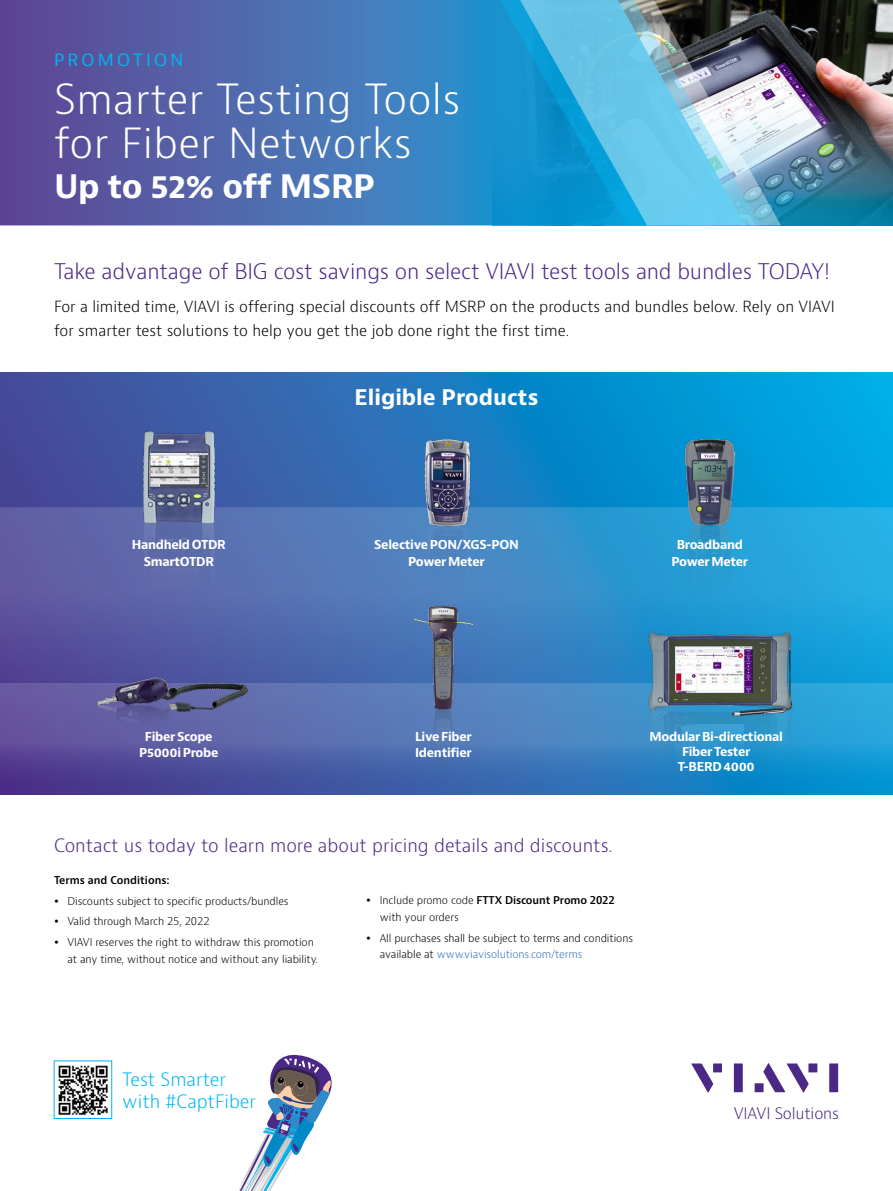
<style>
.page{position:relative;width:893px;height:1191px;background:#fff}
.page>*{position:absolute;margin:0;border:0;box-sizing:border-box;transform-origin:0 0}
.t1{font:300 40.5px/43.5px "Bernino Sans";letter-spacing:.01em;color:#fff}
.t2{font:700 31.5px "Bernino Sans";letter-spacing:-.015em;color:#fff}
.t3{font:300 21px "Bernino Sans";letter-spacing:-.01em;color:#4b2885}
.t4{font:700 21px "Bernino Sans";color:#fff}
.t5{font:300 18px "Bernino Sans";color:#4b2885}
.t6{font:300 18px/22.5px "Bernino Sans";color:#00b5ef}
.t7{font:16.5px "Bernino Sans";letter-spacing:.2em;color:#00b5ef}
.t8{font:300 15.45px "Bernino Sans";letter-spacing:-.01em;color:#4b2885}
.t9{font:300 15px/24px "Bernino Sans";color:#000}
.t10{font:700 12px/16.5px "Bernino Sans";letter-spacing:-.025em;color:#fff;text-align:center}
.t11{font:300 10.5px/20.7px "Bernino Sans";letter-spacing:-.01em;color:#000}
.t12{font:600 10.5px "Bernino Sans";color:#000}
.s1{font-weight:600}
.s2{color:#3170b8}
</style>
<div class="page">
<img style="left:781px;top:0;width:112px;height:89px">
<img style="left:781px;top:89px;width:112px;height:136px">
<svg style="left:0;top:372px;width:893px;height:135px;background:#1e79be"></svg>
<svg style="left:0;top:507px;width:893px;height:176px;background:#427dbd"></svg>
<svg style="left:0;top:683px;width:893px;height:111px;background:#4770b3"></svg>
<img style="left:131px;top:526px;width:96px;height:87px">
<svg style="left:691px;top:1063px;width:22px;height:29px"></svg>
<div style="left:713px;top:1063px;width:9px;height:9px;background:#4b2885"></div>
<div style="left:734px;top:1063px;width:9px;height:29px;background:#4b2885"></div>
<div style="left:808px;top:1063px;width:9px;height:9px;background:#4b2885"></div>
<div style="left:829px;top:1063px;width:9px;height:29px;background:#4b2885"></div>
<svg style="left:763px;top:1063px;width:46px;height:29px"></svg>
<div style="left:755px;top:1083px;width:9px;height:9px;background:#4b2885"></div>
<img style="left:415px;top:713px;width:57px;height:81px">
<img style="left:668px;top:539px;width:84px;height:84px">
<svg style="left:0;top:0;width:486px;height:225px;background:#4d67ac"></svg>
<svg style="left:486px;top:0;width:20px;height:225px;background:#1690cd"></svg>
<img style="left:506px;top:0;width:275px;height:225px">
<img style="left:94px;top:724px;width:75px;height:28px">
<img style="left:635px;top:719px;width:162px;height:72px">
<img style="left:131px;top:430px;width:96px;height:96px">
<img style="left:415px;top:602px;width:57px;height:111px">
<img style="left:668px;top:426px;width:84px;height:113px">
<img style="left:58px;top:1065px;width:50px;height:50px">
<img style="left:417px;top:432px;width:62px;height:88px">
<img style="left:417px;top:520px;width:62px;height:99px">
<img style="left:635px;top:625px;width:162px;height:94px">
<img style="left:94px;top:657px;width:170px;height:67px">
<svg style="left:239px;top:1054px;width:93px;height:137px"></svg>
<h3 class="t7" style="left:54px;top:50px;width:131px">PROMOTION</h3>
<h1 class="t1" style="left:54px;top:78px;width:408px">Smarter Testing Tools for Fiber Networks</h1>
<h2 class="t2" style="left:54px;top:166px;width:323px">Up to 52% off MSRP</h2>
<h3 class="t3" style="left:54px;top:257px;width:778px">Take advantage of BIG cost savings on select VIAVI test tools and bundles TODAY!</h3>
<h3 class="t9" style="left:54px;top:295px;width:782px">For a limited time, VIAVI is offering special discounts off MSRP on the products and bundles below. Rely on VIAVI for smarter test solutions to help you get the job done right the first time.</h3>
<h3 class="t4" style="left:354px;top:384px;width:185px">Eligible Products</h3>
<p class="t10" style="left:132px;top:536px;width:96px">Handheld OTDR<br>SmartOTDR</p>
<p class="t10" style="left:374px;top:536px;width:146px">Selective PON/XGS-PON<br>Power Meter</p>
<p class="t10" style="left:671px;top:536px;width:78px">Broadband<br>Power Meter</p>
<p class="t10" style="left:139px;top:728px;width:81px">Fiber Scope<br>P5000i Probe</p>
<p class="t10" style="left:415px;top:728px;width:58px;text-align:left">Live Fiber<br>Identifier</p>
<p class="t10" style="left:650px;top:729px;width:135px;line-height:15px">Modular Bi-directional<br>Fiber Tester<br>T-BERD 4000</p>
<h3 class="t5" style="left:54px;top:833px;width:560px">Contact us today to learn more about pricing details and discounts.</h3>
<p class="t12" style="left:54px;top:873px;width:117px">Terms and Conditions:</p>
<p class="t11" style="left:68px;top:890px;width:248px">Discounts subject to specific products/bundles<br>Valid through March 25, 2022<br>VIAVI reserves the right to withdraw this promotion</p>
<p class="t11" style="left:68px;top:948px;width:252px">at any time, without notice and without any liability.</p>
<h3 class="t6" style="left:122px;top:1068px;width:135px">Test Smarter with #CaptFiber</h3>
<p class="t11" style="left:380px;top:892px;width:236px;line-height:16.5px">Include promo code <span class="s1">FTTX Discount Promo 2022 </span>with your orders</p>
<p class="t11" style="left:380px;top:929px;width:255px;line-height:16.5px">All purchases shall be subject to terms and conditions available at <span class="s2">www.viavisolutions.com/terms</span></p>
<h3 class="t8" style="left:734px;top:1102px;width:107px">VIAVI Solutions</h3>
</div>
